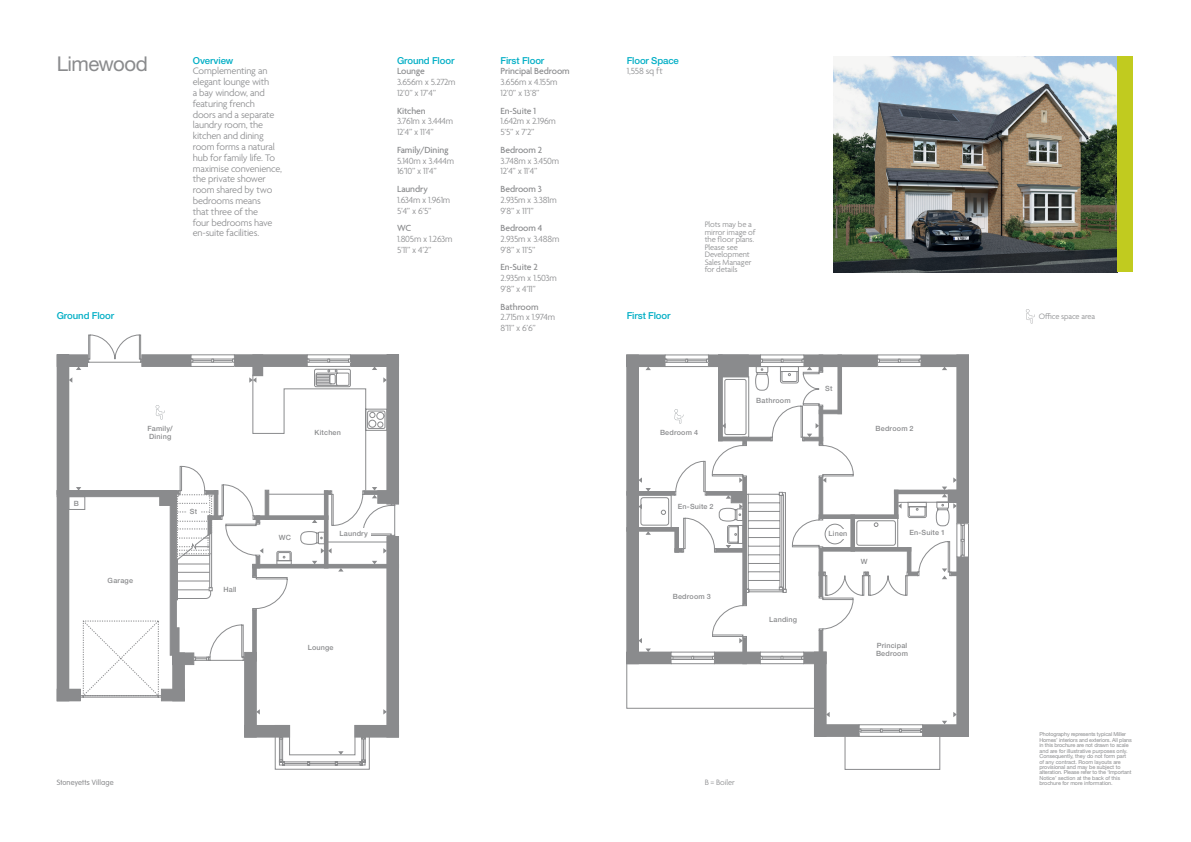
<style>
.page{position:relative;width:1191px;height:842px;background:#fff}
.page>*{position:absolute;margin:0;border:0;box-sizing:border-box;transform-origin:0 0}
.Page_Heading{font:20.4px "Helvetica Neue LT Std";letter-spacing:-.025em;color:#8a8b8d}
.Body{font:300 10.2px/10.8px "Agenda";letter-spacing:-.015em;color:#8a8b8d}
.Dim_Figures{font:300 9.6px/10.8px "Agenda";letter-spacing:-.025em;color:#8a8b8d}
.Dim_Heading{font:500 9.6px "Agenda";letter-spacing:-.01em;color:#8a8b8d}
.Sub_Heading_Level_1{font:500 9.6px "Helvetica Neue LT Std";letter-spacing:-.01em;color:#00aec5}
.Body-2{font:300 9.6px "Agenda";letter-spacing:-.015em;color:#8a8b8d}
.t1{font:300 8.5px/7.5px "Agenda";letter-spacing:-.01em;color:#8a8b8d}
.t2{font:300 8.4px "Agenda";letter-spacing:-.01em;color:#8a8b8d}
.t3{font:300 7.5px "VAG Rounded Std";letter-spacing:.02em;color:#8a8b8d}
.t4{font:500 7.2px/7.7px "Helvetica Neue";letter-spacing:.025em;color:#8a8b8d}
.t5{font:5.4px/5.4px "Helvetica Neue LT Std";letter-spacing:-.005em;color:#8a8b8d}
</style>
<div class="page">
<svg style="left:1026px;top:309px;width:9px;height:14px"></svg>
<img style="left:833px;top:57px;width:284px;height:215px">
<div style="left:1117px;top:57px;width:15px;height:215px;background:#c1cb1f"></div>
<div style="left:57px;top:355px;width:12px;height:346px;background:#8a8b8d"></div>
<div style="left:387px;top:355px;width:11px;height:149px;background:#8a8b8d"></div>
<div style="left:387px;top:355px;width:12px;height:149px;border:1px solid #8a8b8d"></div>
<div style="left:387px;top:537px;width:11px;height:200px;background:#8a8b8d"></div>
<div style="left:387px;top:537px;width:12px;height:200px;border:1px solid #8a8b8d"></div>
<div style="left:350px;top:355px;width:49px;height:12px;border:1px solid #8a8b8d"></div>
<div style="left:161px;top:689px;width:24px;height:12px;background:#8a8b8d"></div>
<div style="left:57px;top:689px;width:23px;height:12px;background:#8a8b8d"></div>
<div style="left:244px;top:652px;width:12px;height:85px;background:#8a8b8d;border:1px solid #8a8b8d"></div>
<div style="left:252px;top:564px;width:147px;height:4px;border:1px solid #8a8b8d"></div>
<div style="left:377px;top:491px;width:22px;height:12px;background:#8a8b8d"></div>
<div style="left:244px;top:725px;width:46px;height:12px;background:#8a8b8d"></div>
<div style="left:355px;top:725px;width:44px;height:12px;background:#8a8b8d"></div>
<svg style="left:69px;top:354px;width:326px;height:343px"></svg>
<svg style="left:383px;top:377px;width:4px;height:6px"></svg>
<svg style="left:372px;top:366px;width:5px;height:4px"></svg>
<svg style="left:383px;top:548px;width:4px;height:5px"></svg>
<svg style="left:372px;top:561px;width:5px;height:3px"></svg>
<svg style="left:321px;top:548px;width:10px;height:5px"></svg>
<svg style="left:312px;top:561px;width:5px;height:3px"></svg>
<svg style="left:312px;top:519px;width:5px;height:4px"></svg>
<svg style="left:372px;top:487px;width:5px;height:11px"></svg>
<svg style="left:383px;top:709px;width:4px;height:5px"></svg>
<svg style="left:256px;top:709px;width:4px;height:5px"></svg>
<svg style="left:275px;top:725px;width:95px;height:44px"></svg>
<svg style="left:338px;top:568px;width:5px;height:3px"></svg>
<div style="left:356px;top:528px;width:15px;height:9px;background:#fff"></div>
<svg style="left:57px;top:334px;width:206px;height:266px"></svg>
<div style="left:627px;top:355px;width:11px;height:309px;background:#8a8b8d"></div>
<div style="left:626px;top:355px;width:12px;height:309px;border:1px solid #8a8b8d"></div>
<div style="left:957px;top:355px;width:11px;height:169px;background:#8a8b8d"></div>
<div style="left:957px;top:557px;width:11px;height:179px;background:#8a8b8d"></div>
<div style="left:921px;top:355px;width:47px;height:12px;background:#8a8b8d"></div>
<div style="left:804px;top:355px;width:73px;height:12px;background:#8a8b8d"></div>
<div style="left:708px;top:355px;width:52px;height:12px;background:#8a8b8d"></div>
<div style="left:627px;top:355px;width:38px;height:12px;background:#8a8b8d"></div>
<svg style="left:877px;top:355px;width:44px;height:11px"></svg>
<svg style="left:665px;top:355px;width:44px;height:11px"></svg>
<svg style="left:964px;top:523px;width:4px;height:34px"></svg>
<svg style="left:638px;top:366px;width:326px;height:404px"></svg>
<svg style="left:953px;top:477px;width:4px;height:6px"></svg>
<svg style="left:942px;top:367px;width:5px;height:3px"></svg>
<svg style="left:953px;top:503px;width:4px;height:6px"></svg>
<svg style="left:898px;top:503px;width:3px;height:6px"></svg>
<svg style="left:942px;top:487px;width:5px;height:10px"></svg>
<svg style="left:645px;top:367px;width:6px;height:3px"></svg>
<svg style="left:722px;top:423px;width:3px;height:5px"></svg>
<svg style="left:815px;top:423px;width:4px;height:5px"></svg>
<svg style="left:807px;top:434px;width:5px;height:3px"></svg>
<svg style="left:760px;top:355px;width:52px;height:15px"></svg>
<svg style="left:626px;top:477px;width:206px;height:293px"></svg>
<svg style="left:953px;top:712px;width:4px;height:5px"></svg>
<svg style="left:942px;top:721px;width:5px;height:3px"></svg>
<svg style="left:942px;top:568px;width:5px;height:11px"></svg>
<div style="left:833px;top:529px;width:15px;height:10px;background:#fff"></div>
<div style="left:750px;top:397px;width:19px;height:12px;background:#fff"></div>
<svg style="left:674px;top:409px;width:9px;height:15px"></svg>
<p class="Sub_Heading_Level_1" style="left:193px;top:54px;width:42px">Overview</p>
<p class="Body" style="left:193px;top:66px;width:91px">Complementing an elegant lounge with<br>a bay window, and featuring french<br>doors and a separate laundry room, the kitchen and dining room forms a natural hub for family life. To maximise convenience, the private shower room shared by two bedrooms means<br>that three of the<br>four bedrooms have en-suite facilities.</p>
<p class="Sub_Heading_Level_1" style="left:397px;top:54px;width:59px">Ground Floor</p>
<p class="Dim_Heading" style="left:397px;top:66px;width:29px">Lounge</p>
<p class="Dim_Figures" style="left:397px;top:77px;width:60px">3.656m x 5.272m<br>12’0” x 17’4”</p>
<p class="Dim_Heading" style="left:397px;top:105px;width:30px">Kitchen</p>
<p class="Dim_Figures" style="left:397px;top:116px;width:58px">3.761m x 3.444m<br>12’4” x 11’4”</p>
<p class="Dim_Heading" style="left:397px;top:145px;width:53px">Family/Dining</p>
<p class="Dim_Figures" style="left:397px;top:156px;width:59px">5.140m x 3.444m<br>16’10” x 11’4”</p>
<p class="Dim_Heading" style="left:397px;top:184px;width:32px">Laundry</p>
<p class="Dim_Figures" style="left:397px;top:195px;width:55px">1.634m x 1.961m<br>5’4” x 6’5”</p>
<p class="Dim_Heading" style="left:397px;top:223px;width:16px">WC</p>
<p class="Dim_Figures" style="left:397px;top:234px;width:57px">1.805m x 1.263m<br>5’11” x 4’2”</p>
<p class="Sub_Heading_Level_1" style="left:626px;top:54px;width:54px">Floor Space</p>
<p class="Body-2" style="left:626px;top:66px;width:38px">1,558 sq ft</p>
<p class="Page_Heading" style="left:57px;top:52px;width:93px">Limewood</p>
<p class="Sub_Heading_Level_1" style="left:500px;top:54px;width:45px">First Floor</p>
<p class="Dim_Heading" style="left:500px;top:66px;width:71px">Principal Bedroom</p>
<p class="Dim_Figures" style="left:500px;top:77px;width:58px">3.656m x 4.155m<br>12’0” x 13’8”</p>
<p class="Dim_Heading" style="left:500px;top:105px;width:37px">En-Suite 1</p>
<p class="Dim_Figures" style="left:500px;top:116px;width:57px">1.642m x 2.196m<br>5’5” x 7’2”</p>
<p class="Dim_Heading" style="left:500px;top:145px;width:43px">Bedroom 2</p>
<p class="Dim_Figures" style="left:500px;top:156px;width:60px">3.748m x 3.450m<br>12’4” x 11’4”</p>
<p class="Dim_Heading" style="left:500px;top:184px;width:43px">Bedroom 3</p>
<p class="Dim_Figures" style="left:500px;top:195px;width:58px">2.935m x 3.381m<br>9’8” x 11’1”</p>
<p class="Dim_Heading" style="left:500px;top:223px;width:43px">Bedroom 4</p>
<p class="Dim_Figures" style="left:500px;top:234px;width:60px">2.935m x 3.488m<br>9’8” x 11’5”</p>
<p class="Dim_Heading" style="left:500px;top:262px;width:39px">En-Suite 2</p>
<p class="Dim_Figures" style="left:500px;top:273px;width:58px">2.935m x 1.503m<br>9’8” x 4’11”</p>
<p class="Dim_Heading" style="left:500px;top:301px;width:40px">Bathroom</p>
<p class="Dim_Figures" style="left:500px;top:312px;width:56px">2.715m x 1.974m<br>8’11” x 6’6”</p>
<p class="t4" style="left:199px;top:116px;width:30px">Landing</p>
<h3 class="Sub_Heading_Level_1" style="left:57px;top:310px;width:59px">Ground Floor</h3>
<h3 class="Sub_Heading_Level_1" style="left:626px;top:310px;width:45px">First Floor</h3>
<h3 class="t1" style="left:704px;top:221px;width:52px">Plots may be a mirror image of the floor plans.<br>Please see<br>Development<br>Sales Manager for details</h3>
<p class="t4" style="left:756px;top:396px;width:36px">Bathroom</p>
<p class="t4" style="left:74px;top:499px;width:7px">B</p>
<p class="t4" style="left:148px;top:424px;width:27px">Family/<br>Dining</p>
<p class="t4" style="left:108px;top:576px;width:27px">Garage</p>
<p class="t4" style="left:190px;top:507px;width:9px">St</p>
<p class="t4" style="left:223px;top:585px;width:15px">Hall</p>
<p class="t4" style="left:314px;top:428px;width:28px">Kitchen</p>
<p class="t4" style="left:279px;top:533px;width:14px">WC</p>
<p class="t4" style="left:339px;top:529px;width:30px">Laundry</p>
<p class="t4" style="left:308px;top:643px;width:27px">Lounge</p>
<p class="t4" style="left:660px;top:428px;width:40px">Bedroom 4</p>
<p class="t4" style="left:678px;top:502px;width:37px">En-Suite 2</p>
<p class="t4" style="left:673px;top:592px;width:40px">Bedroom 3</p>
<p class="t4" style="left:769px;top:615px;width:30px">Landing</p>
<p class="t4" style="left:825px;top:384px;width:9px">St</p>
<p class="t4" style="left:875px;top:424px;width:40px">Bedroom 2</p>
<p class="t4" style="left:828px;top:529px;width:20px">Linen</p>
<p class="t4" style="left:861px;top:557px;width:8px">W</p>
<p class="t4" style="left:909px;top:528px;width:37px">En-Suite 1</p>
<p class="t4" style="left:876px;top:641px;width:34px">Principal<br>Bedroom</p>
<h3 class="t2" style="left:1038px;top:312px;width:58px">Office space area</h3>
<p class="t5" style="left:1039px;top:731px;width:94px">Photography represents typical Miller Homes’ interiors and exteriors. All plans in this brochure are not drawn to scale and are for illustrative purposes only.<br>Consequently, they do not form part of any contract. Room layouts are provisional and may be subject to alteration. Please refer to the ‘Important Notice’ section at the back of this</p>
<h3 class="t2" style="left:704px;top:777px;width:32px">B = Boiler</h3>
<h3 class="t3" style="left:57px;top:778px;width:59px">Stoneyetts Village</h3>
<p class="t5" style="left:1039px;top:781px;width:75px">brochure for more information.</p>
</div>
